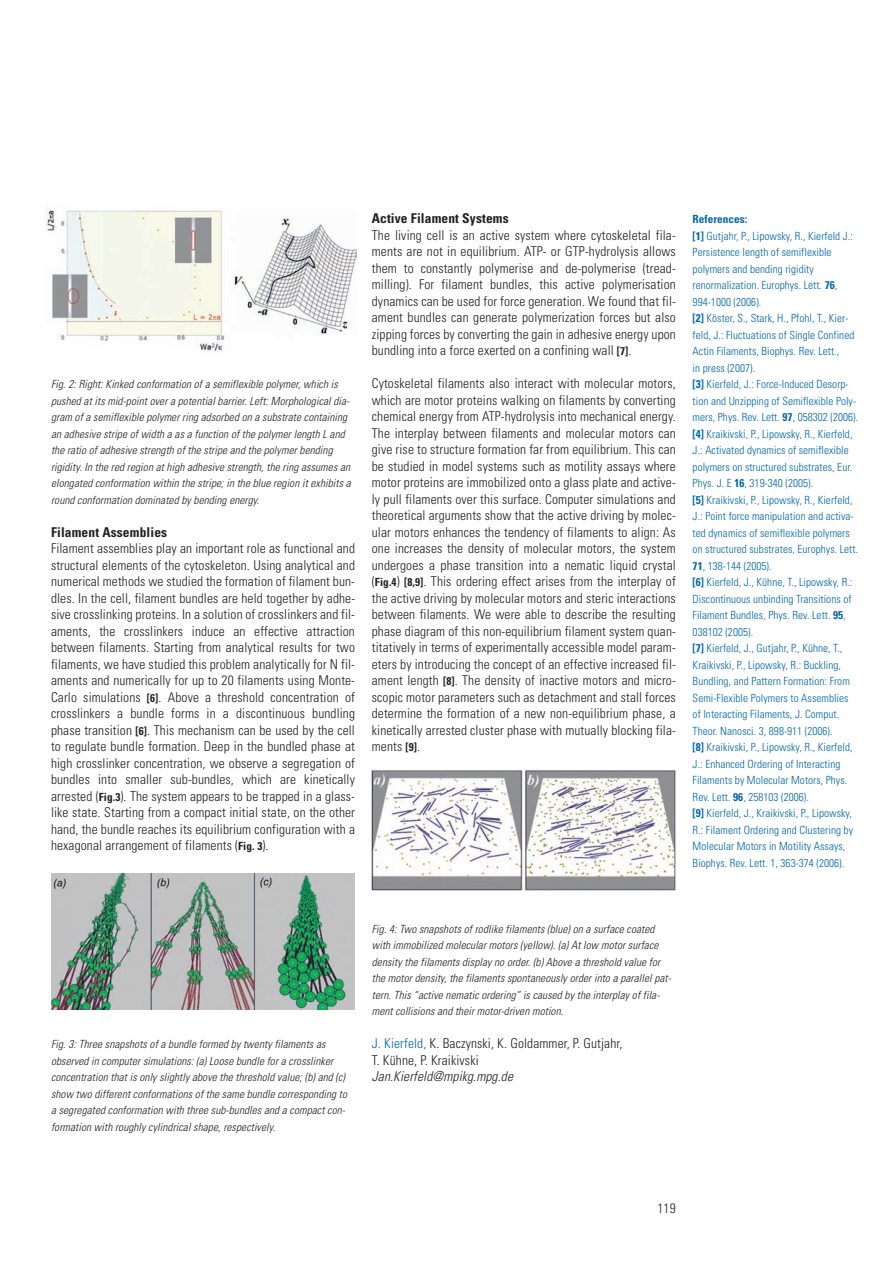
<style>
.page{position:relative;width:893px;height:1263px;background:#fff}
.page>*{position:absolute;margin:0;border:0;box-sizing:border-box;transform-origin:0 0}
.t1{font:300 condensed 13.5px/16.5px "Univers";letter-spacing:.01em;color:#231f20;text-align:justify}
.t2{font:700 condensed 13.5px "Univers";letter-spacing:.01em;color:#231f20}
.t3{font:italic 300 condensed 13.5px "Univers";letter-spacing:.01em;color:#231f20}
.t4{font:300 condensed 11.25px/16.5px "Univers";letter-spacing:.005em;color:#0166a9}
.t5{font:italic 300 condensed 11.25px/16.5px "Univers";letter-spacing:.01em;color:#231f20}
.s1{font-weight:700;font-size:11.25px}
.s2{font-weight:700}
.s3{color:#0166a9}
</style>
<div class="page">
<img style="left:46px;top:208px;width:310px;height:145px">
<img style="left:51px;top:873px;width:304px;height:136px">
<img style="left:371px;top:770px;width:305px;height:121px">
<p class="t5" style="left:51px;top:377px;width:301px">Fig. 2: Right: Kinked conformation of a semiflexible polymer, which is pushed at its mid-point over a potential barrier. Left: Morphological dia&shy;gram of a semiflexible polymer ring adsorbed on a substrate containing an adhesive stripe of width a as a function of the polymer length L and the ratio of adhesive strength of the stripe and the polymer bending rigidity. In the red region at high adhesive strength, the ring assumes an elongated conformation within the stripe; in the blue region it exhibits a round conformation dominated by bending energy.</p>
<p class="t2" style="left:51px;top:527px;width:118px">Filament Assemblies</p>
<p class="t1" style="left:51px;top:541px;width:306px">Filament assemblies play an important role as functional and structural elements of the cytoskeleton. Using analytical and numerical methods we studied the formation of filament bun&shy;dles. In the cell, filament bundles are held together by adhe&shy;sive crosslinking proteins. In a solution of crosslinkers and fil&shy;aments, the crosslinkers induce an effective attraction between filaments. Starting from analytical results for two filaments, we have studied this problem analytically for N fil&shy;aments and numerically for up to 20 filaments using Monte-Carlo simulations <span class="s1">[6]</span>. Above a threshold concentration of crosslinkers a bundle forms in a discontinuous bundling phase transition <span class="s1">[6]</span>. This mechanism can be used by the cell to regulate bundle formation. Deep in the bundled phase at high crosslinker concentration, we observe a segregation of bundles into smaller sub-bundles, which are kinetically arrested (<span class="s1">Fig.3</span>). The system appears to be trapped in a glass&shy;like state. Starting from a compact initial state, on the other hand, the bundle reaches its equilibrium configuration with a hexagonal arrangement of filaments (<span class="s1">Fig. 3</span>).</p>
<p class="t2" style="left:372px;top:213px;width:138px">Active Filament Systems</p>
<p class="t1" style="left:372px;top:228px;width:306px">The living cell is an active system where cytoskeletal fila&shy;ments are not in equilibrium. ATP- or GTP-hydrolysis allows them to constantly polymerise and de-polymerise (tread&shy;milling). For filament bundles, this active polymerisation dynamics can be used for force generation. We found that fil&shy;ament bundles can generate polymerization forces but also zipping forces by converting the gain in adhesive energy upon bundling into a force exerted on a confining wall <span class="s1">[7]</span>.</p>
<p class="t1" style="left:372px;top:376px;width:306px">Cytoskeletal filaments also interact with molecular motors, which are motor proteins walking on filaments by converting chemical energy from ATP-hydrolysis into mechanical energy.<br>The interplay between filaments and molecular motors can give rise to structure formation far from equilibrium. This can be studied in model systems such as motility assays where motor proteins are immobilized onto a glass plate and active&shy;ly pull filaments over this surface. Computer simulations and theoretical arguments show that the active driving by molec&shy;ular motors enhances the tendency of filaments to align: As one increases the density of molecular motors, the system undergoes a phase transition into a nematic liquid crystal (<span class="s1">Fig.4</span>) <span class="s1">[8,9]</span>. This ordering effect arises from the interplay of the active driving by molecular motors and steric interactions between filaments. We were able to describe the resulting phase diagram of this non-equilibrium filament system quan&shy;titatively in terms of experimentally accessible model param&shy;eters by introducing the concept of an effective increased fil&shy;ament length <span class="s1">[8]</span>. The density of inactive motors and micro&shy;scopic motor parameters such as detachment and stall forces determine the formation of a new non-equilibrium phase, a kinetically arrested cluster phase with mutually blocking fila&shy;ments <span class="s1">[9]</span>.</p>
<p class="t4" style="left:693px;top:212px;width:167px"><span class="s2">References:<br>[1]</span> Gutjahr, P., Lipowsky, R., Kierfeld J.:<br>Persistence length of semiflexible polymers and bending rigidity renormalization. Europhys. Lett. <span class="s2">76</span>, 994-1000 (2006).<br><span class="s2">[2]</span> Köster, S., Stark, H., Pfohl, T., Kier&shy;feld, J.: Fluctuations of Single Confined Actin Filaments, Biophys. Rev. Lett.,<br>in press (2007).<br><span class="s2">[3]</span> Kierfeld, J.: Force-Induced Desorp&shy;tion and Unzipping of Semiflexible Poly&shy;mers, Phys. Rev. Lett. <span class="s2">97</span>, 058302 (2006). <span class="s2">[4]</span> Kraikivski, P., Lipowsky, R., Kierfeld, J.: Activated dynamics of semiflexible polymers on structured substrates, Eur.<br>Phys. J. E <span class="s2">16</span>, 319-340 (2005).<br><span class="s2">[5]</span> Kraikivski, P., Lipowsky, R., Kierfeld, J.: Point force manipulation and activa&shy;ted dynamics of semiflexible polymers on structured substrates, Europhys. Lett.<br><span class="s2">71</span>, 138-144 (2005).<br><span class="s2">[6]</span> Kierfeld, J., Kühne, T., Lipowsky, R.:<br>Discontinuous unbinding Transitions of Filament Bundles, Phys. Rev. Lett. <span class="s2">95</span>, 038102 (2005).<br><span class="s2">[7]</span> Kierfeld, J., Gutjahr, P., Kühne, T., Kraikivski, P., Lipowsky, R.: Buckling, Bundling, and Pattern Formation: From Semi-Flexible Polymers to Assemblies of Interacting Filaments, J. Comput.<br>Theor. Nanosci. 3, 898-911 (2006).<br><span class="s2">[8]</span> Kraikivski, P., Lipowsky, R., Kierfeld, J.: Enhanced Ordering of Interacting Filaments by Molecular Motors, Phys.<br>Rev. Lett. <span class="s2">96</span>, 258103 (2006).<br><span class="s2">[9]</span> Kierfeld, J., Kraikivski, P., Lipowsky, R.: Filament Ordering and Clustering by Molecular Motors in Motility Assays, Biophys. Rev. Lett. 1, 363-374 (2006).</p>
<p class="t5" style="left:51px;top:1037px;width:298px">Fig. 3: Three snapshots of a bundle formed by twenty filaments as observed in computer simulations: (a) Loose bundle for a crosslinker concentration that is only slightly above the threshold value; (b) and (c) show two different conformations of the same bundle corresponding to a segregated conformation with three sub-bundles and a compact con&shy;formation with roughly cylindrical shape, respectively.</p>
<p class="t5" style="left:372px;top:921px;width:301px">Fig. 4: Two snapshots of rodlike filaments (blue) on a surface coated with immobilized molecular motors (yellow). (a) At low motor surface density the filaments display no order. (b) Above a threshold value for the motor density, the filaments spontaneously order into a parallel pat&shy;tern. This “active nematic ordering” is caused by the interplay of fila&shy;ment collisions and their motor-driven motion.</p>
<p class="t1" style="left:372px;top:1036px;width:252px"><span class="s3">J. Kierfeld,</span> K. Baczynski, K. Goldammer, P. Gutjahr,<br>T. Kühne, P. Kraikivski</p>
<p class="t3" style="left:372px;top:1071px;width:143px">Jan.Kierfeld@mpikg.mpg.de</p>
<p class="t1" style="left:657px;top:1201px;width:20px">119</p>
</div>
